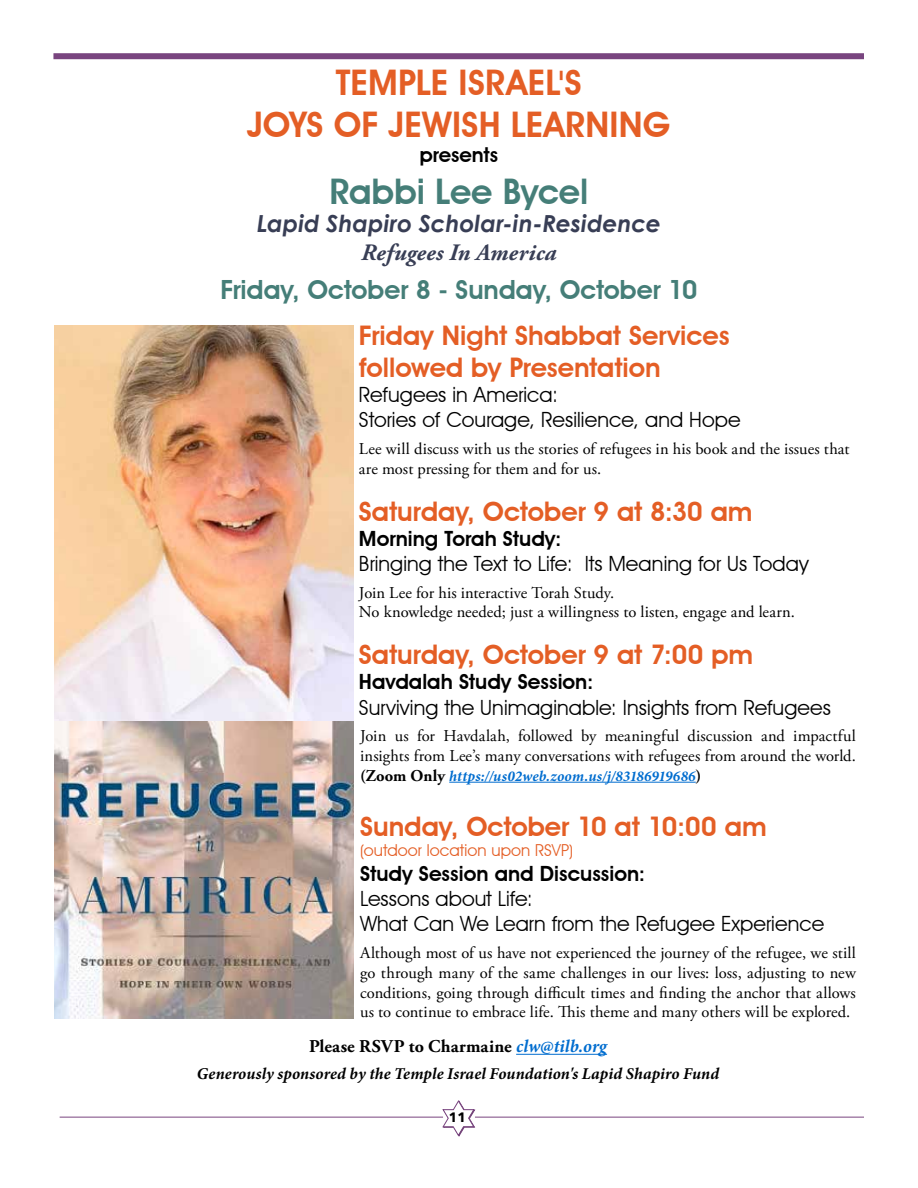
<style>
.page{position:relative;width:918px;height:1188px;background:#fff}
.page>*{position:absolute;margin:0;border:0;box-sizing:border-box;transform-origin:0 0}
.t1{font:600 35.25px/42.3px "Advantage";letter-spacing:.005em;color:#e45e25;text-align:center}
.t2{font:600 35.25px "Advantage";letter-spacing:-.005em;color:#457e78}
.t3{font:600 27px/32.4px "Advantage";color:#e45e25}
.t4{font:600 26.4px "Advantage";color:#457e78}
.t5{font:italic 700 23.55px "Century Gothic";color:#383e55}
.t6{font:italic 700 23.55px "Adobe Garamond Pro";letter-spacing:.01em;color:#383e55}
.t7{font:21px/25.2px "Advantage";color:#000}
.t8{font:600 21px "Advantage";color:#000}
.t9{font:600 20.55px "Advantage";letter-spacing:-.005em;color:#000}
.t10{font:700 18px "Adobe Garamond Pro";letter-spacing:.01em;color:#000}
.t11{font:16.5px/19.8px "Adobe Garamond Pro";letter-spacing:.005em;color:#000}
.t12{font:italic 700 16.5px "Minion Pro";letter-spacing:.005em;color:#000}
.t13{font:16.5px "Advantage";letter-spacing:.005em;color:#e45e25}
.t14{font:italic 700 15px "Minion Pro";letter-spacing:.01em;color:#006dcf}
.t15{font:700 13.5px "Avenir Next LT Pro";color:#000}
.s1{font-family:"Adobe Garamond Pro";font-style:normal;font-size:16.5px;color:#000}
.s2{font-family:"Minion Pro";font-style:italic;color:#006dcf}
</style>
<div class="page">
<svg style="left:443px;top:1100px;width:32px;height:37px"></svg>
<hr style="left:475px;top:1117px;width:389px;height:1px;background:#79457f">
<hr style="left:60px;top:1117px;width:383px;height:1px;background:#79457f">
<div style="left:53px;top:53px;width:811px;height:6px;background:#79457f"></div>
<hr style="left:449px;top:782px;width:247px;height:1px;background:#006dcf">
<hr style="left:516px;top:1054px;width:91px;height:1px;background:#006dcf">
<img style="left:54px;top:326px;width:299px;height:396px">
<img style="left:54px;top:722px;width:299px;height:297px">
<h1 class="t1" style="left:247px;top:61px;width:425px">TEMPLE ISRAEL'S<br>JOYS OF JEWISH LEARNING</h1>
<p class="t9" style="left:420px;top:142px;width:80px">presents</p>
<h1 class="t2" style="left:329px;top:170px;width:261px">Rabbi Lee Bycel</h1>
<h3 class="t5" style="left:257px;top:206px;width:406px">Lapid Shapiro Scholar-in-Residence</h3>
<h3 class="t6" style="left:361px;top:239px;width:197px">Refugees In America</h3>
<h3 class="t4" style="left:220px;top:274px;width:478px">Friday, October 8 - Sunday, October 10</h3>
<h2 class="t3" style="left:359px;top:319px;width:372px">Friday Night Shabbat Services followed by Presentation</h2>
<p class="t7" style="left:359px;top:382px;width:383px">Refugees in America:<br>Stories of Courage, Resilience, and Hope</p>
<p class="t11" style="left:359px;top:439px;width:492px">Lee will discuss with us the stories of refugees in his book and the issues that are most pressing for them and for us.</p>
<h2 class="t3" style="left:359px;top:495px;width:395px">Saturday, October 9 at 8:30 am</h2>
<p class="t8" style="left:359px;top:526px;width:204px">Morning Torah Study:</p>
<p class="t7" style="left:359px;top:551px;width:451px">Bringing the Text to Life: Its Meaning for Us Today</p>
<p class="t11" style="left:359px;top:583px;width:437px">Join Lee for his interactive Torah Study.<br>No knowledge needed; just a willingness to listen, engage and learn.</p>
<h2 class="t3" style="left:359px;top:638px;width:396px">Saturday, October 9 at 7:00 pm</h2>
<p class="t8" style="left:359px;top:669px;width:236px">Havdalah Study Session:</p>
<p class="t7" style="left:359px;top:694px;width:474px">Surviving the Unimaginable: Insights from Refugees</p>
<p class="t11" style="left:360px;top:727px;width:497px">Join us for Havdalah, followed by meaningful discussion and impactful insights from Lee’s many conversations with refugees from around the world.</p>
<p class="t14" style="left:360px;top:765px;width:343px"><span class="s1">(Zoom Only</span> https://us02web.zoom.us/j/83186919686<span class="s1">)</span></p>
<h2 class="t3" style="left:360px;top:810px;width:408px">Sunday, October 10 at 10:00 am</h2>
<p class="t13" style="left:360px;top:840px;width:215px">(outdoor location upon RSVP)</p>
<p class="t8" style="left:360px;top:861px;width:287px">Study Session and Discussion:</p>
<p class="t7" style="left:360px;top:886px;width:466px">Lessons about Life:<br>What Can We Learn from the Refugee Experience</p>
<p class="t11" style="left:360px;top:943px;width:497px;text-align:justify">Although most of us have not experienced the journey of the refugee, we still go through many of the same challenges in our lives: loss, adjusting to new conditions, going through difficult times and finding the anchor that allows us to continue to embrace life. This theme and many others will be explored.</p>
<p class="t10" style="left:309px;top:1036px;width:300px">Please RSVP to Charmaine <span class="s2">clw@tilb.org</span></p>
<p class="t12" style="left:197px;top:1062px;width:524px">Generously sponsored by the Temple Israel Foundation's Lapid Shapiro Fund</p>
<p class="t15" style="left:449px;top:1109px;width:19px">11</p>
</div>
